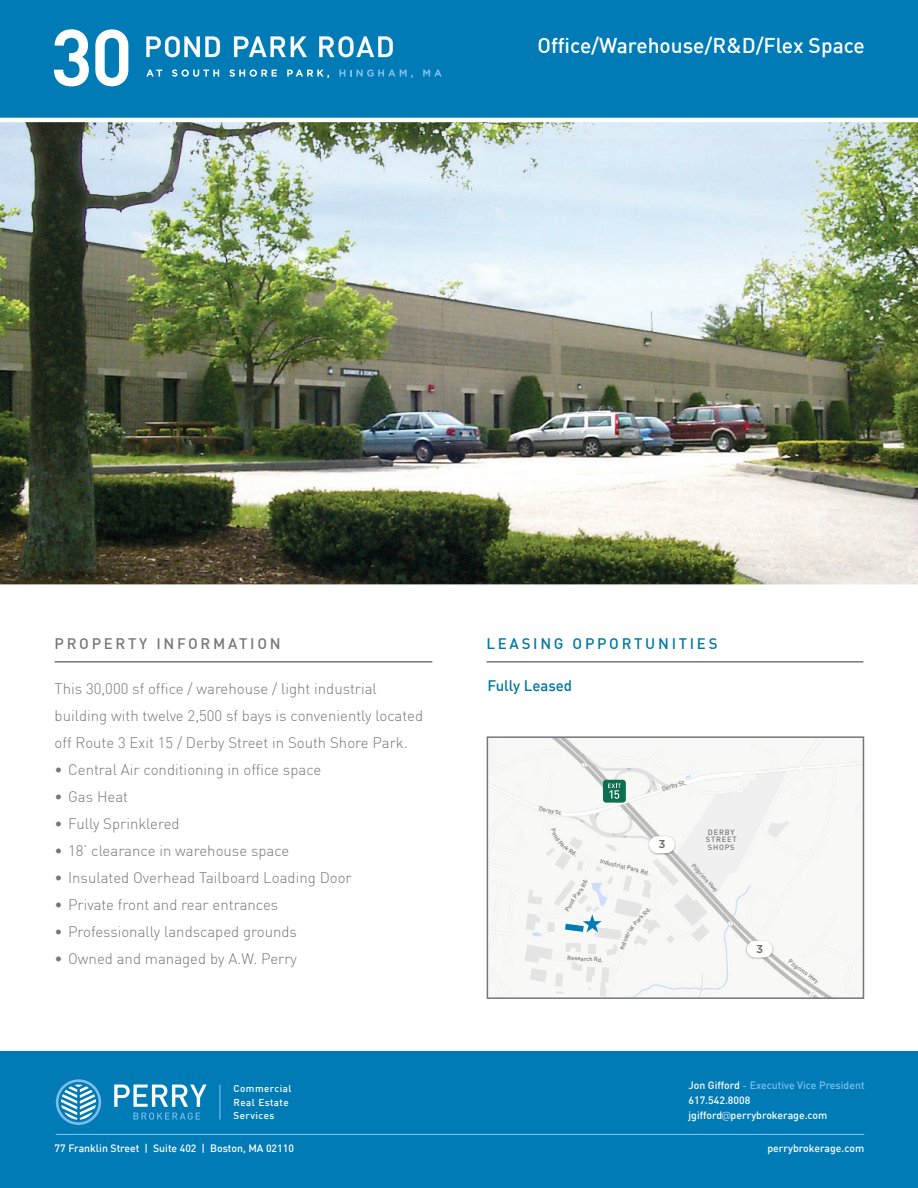
<style>
.page{position:relative;width:918px;height:1188px;background:#fff}
.page>*{position:absolute;margin:0;border:0;box-sizing:border-box;transform-origin:0 0}
.t1{font:500 21px "DIN";color:#fff}
.t2{font:300 15px/27px "DIN";color:#777779}
.t3{font:500 15px "DIN";letter-spacing:.18em;color:#0077a8}
.t4{font:500 15px "DIN";letter-spacing:.18em;color:#777779}
.t5{font:500 15px "DIN";color:#0077a8}
.t6{font:500 11.4px "Gotham";color:#6c6763}
.t7{font:500 10.5px "DIN";color:#fff}
.t8{font:500 10.5px "DIN";color:#7fbdeb}
.t9{font:500 9.9px "DIN";letter-spacing:.05em;color:#fff}
.t10{font:500 7.5px "DIN";letter-spacing:.1em;color:#777779}
.t11{font:500 6px "DIN";color:#777779}
.s1{color:#fff}
.s2{font-weight:300;color:#fff}
.s3{font-family:"Gill Sans";font-weight:300}
</style>
<div class="page">
<div style="left:490px;top:739px;width:371px;height:257px;background:#f8f8f6"></div>
<div style="left:487px;top:736px;width:377px;height:263px;border:2px solid #767679"></div>
<div style="left:603px;top:780px;width:23px;height:23px;background:#0e6e51;border-radius:3px"></div>
<svg style="left:608px;top:784px;width:13px;height:15px"></svg>
<div style="left:1px;top:0;width:917px;height:118px;background:#007bb6"></div>
<svg style="left:146px;top:36px;width:74px;height:21px"></svg>
<svg style="left:234px;top:36px;width:73px;height:21px"></svg>
<svg style="left:319px;top:36px;width:74px;height:21px"></svg>
<svg style="left:146px;top:70px;width:16px;height:7px"></svg>
<svg style="left:172px;top:69px;width:47px;height:8px"></svg>
<svg style="left:229px;top:69px;width:48px;height:8px"></svg>
<svg style="left:287px;top:70px;width:42px;height:8px"></svg>
<svg style="left:340px;top:69px;width:73px;height:9px"></svg>
<svg style="left:423px;top:70px;width:19px;height:7px"></svg>
<svg style="left:95px;top:29px;width:33px;height:57px"></svg>
<svg style="left:54px;top:29px;width:35px;height:57px"></svg>
<img style="left:1px;top:122px;width:917px;height:462px">
<hr style="left:55px;top:661px;width:377px;height:2px;background:#777779">
<hr style="left:487px;top:661px;width:376px;height:2px;background:#777779">
<div style="left:745px;top:940px;width:29px;height:20px;background:#231f20;opacity:.3"></div>
<div style="left:747px;top:941px;width:26px;height:17px;background:#fff;border-radius:8px"></div>
<div style="left:1px;top:1051px;width:917px;height:137px;background:#007bb6"></div>
<svg style="left:55px;top:1079px;width:47px;height:46px"></svg>
<svg style="left:133px;top:1113px;width:67px;height:7px"></svg>
<svg style="left:114px;top:1085px;width:93px;height:22px"></svg>
<hr style="left:219px;top:1085px;width:1px;height:35px;background:#7fbdeb">
<hr style="left:56px;top:1134px;width:808px;height:1px;background:#7fbdeb">
<svg style="left:524px;top:828px;width:186px;height:169px"></svg>
<svg style="left:539px;top:806px;width:23px;height:9px"></svg>
<p class="t1" style="left:537px;top:32px;width:329px">Office/Warehouse/R&amp;D/Flex Space</p>
<p class="t4" style="left:55px;top:634px;width:227px">PROPERTY INFORMATION</p>
<p class="t2" style="left:55px;top:675px;width:370px">This 30,000 sf office / warehouse / light industrial building with twelve 2,500 sf bays is conveniently located off Route 3 Exit 15 / Derby Street in South Shore Park.</p>
<p class="t2" style="left:55px;top:756px;width:268px">• Central Air conditioning in office space</p>
<p class="t2" style="left:55px;top:783px;width:75px">• Gas Heat</p>
<p class="t2" style="left:55px;top:810px;width:126px">• Fully Sprinklered</p>
<p class="t2" style="left:55px;top:837px;width:236px">• 18’ clearance in warehouse space</p>
<p class="t2" style="left:55px;top:864px;width:299px">• Insulated Overhead Tailboard Loading Door</p>
<p class="t2" style="left:55px;top:891px;width:225px">• Private front and rear entrances</p>
<p class="t2" style="left:55px;top:918px;width:244px">• Professionally landscaped grounds</p>
<p class="t2" style="left:55px;top:945px;width:244px">• Owned and managed by A.W. Perry</p>
<p class="t9" style="left:234px;top:1082px;width:60px">Commercial</p>
<p class="t9" style="left:234px;top:1096px;width:57px">Real Estate</p>
<p class="t9" style="left:234px;top:1109px;width:42px">Services</p>
<p class="t3" style="left:487px;top:634px;width:233px">LEASING OPPORTUNITIES</p>
<p class="t5" style="left:487px;top:676px;width:86px">Fully Leased</p>
<p class="t11" style="left:601px;top:857px;width:28px;rotate:14deg">Industrial</p>
<p class="t11" style="left:568px;top:954px;width:37px;rotate:4deg">Research Rd.</p>
<p class="t11" style="left:661px;top:786px;width:15px;rotate:-17deg">Derb</p>
<p class="t11" style="left:674px;top:782px;width:13px;rotate:-16deg">y St.</p>
<p class="t6" style="left:658px;top:837px;width:9px">3</p>
<p class="t10" style="left:708px;top:827px;width:28px">DERBY</p>
<p class="t10" style="left:706px;top:835px;width:32px">STREET</p>
<p class="t10" style="left:708px;top:842px;width:28px">SHOPS</p>
<p class="t11" style="left:695px;top:862px;width:37px;rotate:47deg">Pilgrims Hwy</p>
<p class="t6" style="left:756px;top:941px;width:9px">3</p>
<p class="t11" style="left:791px;top:958px;width:37px;rotate:36deg">Pilgrims Hwy</p>
<p class="t8" style="left:689px;top:1078px;width:178px"><span class="s1">Jon Gifford</span> <span class="s2">-</span> Executive Vice President</p>
<p class="t7" style="left:689px;top:1093px;width:63px">617.542.8008</p>
<p class="t7" style="left:689px;top:1108px;width:140px">jgifford<span class="s3">@</span>perrybrokerage.com</p>
<p class="t7" style="left:55px;top:1141px;width:241px">77 Franklin Street | Suite 402 | Boston, MA 02110</p>
<p class="t7" style="left:768px;top:1141px;width:98px">perrybrokerage.com</p>
</div>
